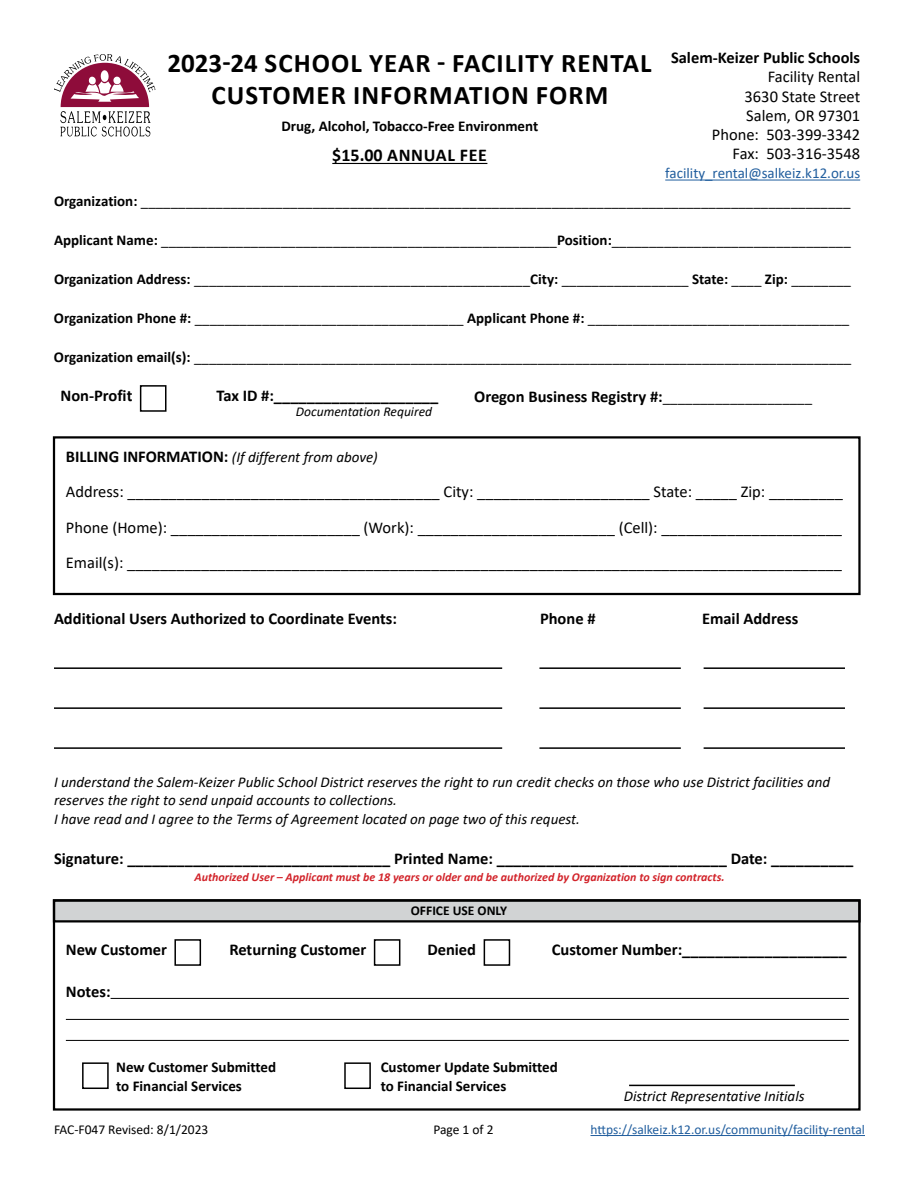
<style>
.page{position:relative;width:918px;height:1188px;background:#fff}
.page>*{position:absolute;margin:0;border:0;box-sizing:border-box;transform-origin:0 0}
.t1{font:700 27px "Calibri";letter-spacing:.04em;color:#000}
.Subhead_centered{font:700 18px "Calibri";letter-spacing:.04em;color:#000}
.Form_text_reduced_leading{font:16.5px "Calibri";color:#000}
.Form_text{font:700 16.5px "Calibri";color:#000}
.Form_text_no_leading{font:700 16.5px "Calibri";color:#000}
.Address_text_rt_justified{font:16.5px "Calibri";color:#000}
.Form_text_reduced_leading-2{font:700 16.5px "Calibri";color:#000}
.Address_text_rt_justified-2{font:700 16.5px "Calibri";color:#000}
.Notes{font:700 16.5px "Calibri";color:#000}
.Form_text-2{font:15px "Calibri";color:#000}
.Form_text_no_leading-2{font:italic 15px/18.8px "Calibri";color:#000}
.Form_text-3{font:700 15px/18.8px "Calibri";color:#000}
.Form_text-4{font:italic 15px "Calibri";color:#000}
.Subhead_centered-2{font:700 15px "Calibri";color:#000}
.Address_text_rt_justified-3{font:15px "Calibri";color:#215e9e}
.t2{font:13.5px "Calibri";color:#215e9e}
.t3{font:13.5px "Calibri";color:#000}
.Under_TAX_ID{font:italic 13.5px "Calibri";color:#000}
.Form_Text_centered{font:700 13.5px "Calibri";color:#000}
._8pt_italic_bold_RED{font:italic 700 12px "Calibri";color:#d2232a}
.s1{font-weight:700}
.s2{font-weight:400;font-size:15px}
.s3{font-weight:700;font-style:normal;font-size:16.5px}
</style>
<div class="page">
<svg style="left:54px;top:54px;width:101px;height:83px"></svg>
<div style="left:54px;top:900px;width:805px;height:21px;background:#d1d3d4"></div>
<div style="left:53px;top:899px;width:808px;height:23px;border:2px solid #000"></div>
<hr style="left:332px;top:163px;width:155px;height:1px;background:#000">
<hr style="left:665px;top:180px;width:195px;height:1px;background:#215e9e">
<div style="left:140px;top:385px;width:27px;height:27px;border:2px solid #000"></div>
<div style="left:53px;top:436px;width:808px;height:159px;border:2px solid #000"></div>
<hr style="left:54px;top:667px;width:448px;height:2px;background:#000">
<hr style="left:54px;top:707px;width:448px;height:2px;background:#000">
<hr style="left:54px;top:747px;width:448px;height:2px;background:#000">
<hr style="left:539px;top:667px;width:142px;height:2px;background:#000">
<hr style="left:539px;top:707px;width:142px;height:2px;background:#000">
<hr style="left:539px;top:747px;width:142px;height:2px;background:#000">
<hr style="left:704px;top:667px;width:141px;height:2px;background:#000">
<hr style="left:704px;top:707px;width:141px;height:2px;background:#000">
<hr style="left:704px;top:747px;width:141px;height:2px;background:#000">
<div style="left:53px;top:899px;width:808px;height:212px;border:2px solid #000"></div>
<hr style="left:111px;top:998px;width:738px;height:1px;background:#000">
<hr style="left:66px;top:1019px;width:783px;height:1px;background:#000">
<hr style="left:66px;top:1040px;width:783px;height:1px;background:#000">
<div style="left:174px;top:939px;width:27px;height:27px;border:2px solid #000"></div>
<div style="left:374px;top:939px;width:26px;height:27px;border:2px solid #000"></div>
<div style="left:484px;top:939px;width:26px;height:27px;border:2px solid #000"></div>
<div style="left:82px;top:1062px;width:27px;height:27px;border:2px solid #000"></div>
<div style="left:344px;top:1062px;width:27px;height:27px;border:2px solid #000"></div>
<hr style="left:629px;top:1085px;width:166px;height:1px;background:#000">
<hr style="left:590px;top:1135px;width:275px;height:1px;background:#215e9e">
<p class="Address_text_rt_justified-2" style="left:671px;top:46px;width:191px">Salem-Keizer Public Schools</p>
<p class="Address_text_rt_justified" style="left:768px;top:65px;width:94px">Facility Rental</p>
<p class="Address_text_rt_justified" style="left:745px;top:85px;width:117px">3630 State Street</p>
<p class="Address_text_rt_justified" style="left:746px;top:104px;width:115px">Salem, OR 97301</p>
<p class="Address_text_rt_justified" style="left:712px;top:123px;width:150px">Phone: 503-399-3342</p>
<p class="Address_text_rt_justified" style="left:733px;top:142px;width:129px">Fax: 503-316-3548</p>
<p class="Address_text_rt_justified-3" style="left:665px;top:163px;width:196px">facility_rental@salkeiz.k12.or.us</p>
<p class="Form_text-2" style="left:54px;top:191px;width:798px"><span class="s1">Organization:</span> _______________________________________________________________________________________________</p>
<p class="Form_text-2" style="left:54px;top:230px;width:798px"><span class="s1">Applicant Name:</span> _____________________________________________________<span class="s1">Position:</span>________________________________</p>
<p class="Form_text-2" style="left:54px;top:269px;width:799px"><span class="s1">Organization Address:</span> _____________________________________________<span class="s1">City:</span> _________________ <span class="s1">State:</span> ____ <span class="s1">Zip:</span> ________</p>
<p class="Form_text-2" style="left:54px;top:308px;width:797px"><span class="s1">Organization Phone #:</span> ____________________________________ <span class="s1">Applicant Phone #:</span> ___________________________________</p>
<p class="Form_text-2" style="left:54px;top:347px;width:799px"><span class="s1">Organization email(s):</span> ________________________________________________________________________________________</p>
<p class="Form_text" style="left:60px;top:384px;width:73px">Non-Profit</p>
<p class="Form_text" style="left:216px;top:384px;width:223px">Tax ID #:____________________</p>
<p class="Under_TAX_ID" style="left:296px;top:402px;width:138px">Documentation Required</p>
<p class="t1" style="left:168px;top:44px;width:485px">2023-24 SCHOOL YEAR - FACILITY RENTAL</p>
<p class="t1" style="left:211px;top:76px;width:399px">CUSTOMER INFORMATION FORM</p>
<h1 class="Subhead_centered-2" style="left:281px;top:115px;width:258px">Drug, Alcohol, Tobacco-Free Environment</h1>
<h1 class="Subhead_centered" style="left:332px;top:143px;width:156px">$15.00 ANNUAL FEE</h1>
<p class="Form_text" style="left:474px;top:385px;width:340px">Oregon Business Registry #:<span class="s2">____________________</span></p>
<p class="Form_text-4" style="left:66px;top:447px;width:313px"><span class="s3">BILLING INFORMATION:</span> (If different from above)</p>
<p class="Form_text_reduced_leading" style="left:66px;top:481px;width:779px">Address: ______________________________________ City: _____________________ State: _____ Zip: _________</p>
<p class="Form_text_reduced_leading" style="left:66px;top:516px;width:778px">Phone (Home): _______________________ (Work): ________________________ (Cell): ______________________</p>
<p class="Form_text_reduced_leading" style="left:66px;top:551px;width:778px">Email(s): _______________________________________________________________________________________</p>
<p class="Form_text_reduced_leading-2" style="left:54px;top:607px;width:344px">Additional Users Authorized to Coordinate Events:</p>
<p class="Form_text_reduced_leading-2" style="left:540px;top:607px;width:57px">Phone #</p>
<p class="Form_text_reduced_leading-2" style="left:702px;top:607px;width:98px">Email Address</p>
<p class="Form_text_no_leading-2" style="left:54px;top:772px;width:778px">I understand the Salem-Keizer Public School District reserves the right to run credit checks on those who use District facilities and reserves the right to send unpaid accounts to collections.</p>
<p class="Form_text_no_leading-2" style="left:54px;top:809px;width:528px">I have read and I agree to the Terms of Agreement located on page two of this request.</p>
<p class="Form_text_no_leading" style="left:54px;top:847px;width:801px">Signature: ________________________________ Printed Name: ____________________________ Date: __________</p>
<p class="_8pt_italic_bold_RED" style="left:194px;top:868px;width:532px">Authorized User – Applicant must be 18 years or older and be authorized by Organization to sign contracts.</p>
<p class="Form_Text_centered" style="left:411px;top:901px;width:98px">OFFICE USE ONLY</p>
<p class="Form_text" style="left:66px;top:938px;width:103px">New Customer</p>
<p class="Form_text" style="left:229px;top:938px;width:138px">Returning Customer</p>
<p class="Form_text" style="left:427px;top:938px;width:50px">Denied</p>
<p class="Form_text" style="left:552px;top:938px;width:296px">Customer Number:____________________</p>
<p class="Notes" style="left:66px;top:979px;width:46px">Notes:</p>
<p class="Form_text-3" style="left:116px;top:1057px;width:162px">New Customer Submitted to Financial Services</p>
<p class="Form_text-3" style="left:381px;top:1057px;width:179px">Customer Update Submitted to Financial Services</p>
<p class="t3" style="left:54px;top:1120px;width:156px">FAC-F047 Revised: 8/1/2023</p>
<p class="t3" style="left:433px;top:1120px;width:62px">Page 1 of 2</p>
<p class="Form_text_no_leading-2" style="left:624px;top:1086px;width:182px">District Representative Initials</p>
<p class="t2" style="left:590px;top:1120px;width:276px">https://salkeiz.k12.or.us/community/facility-rental</p>
</div>
